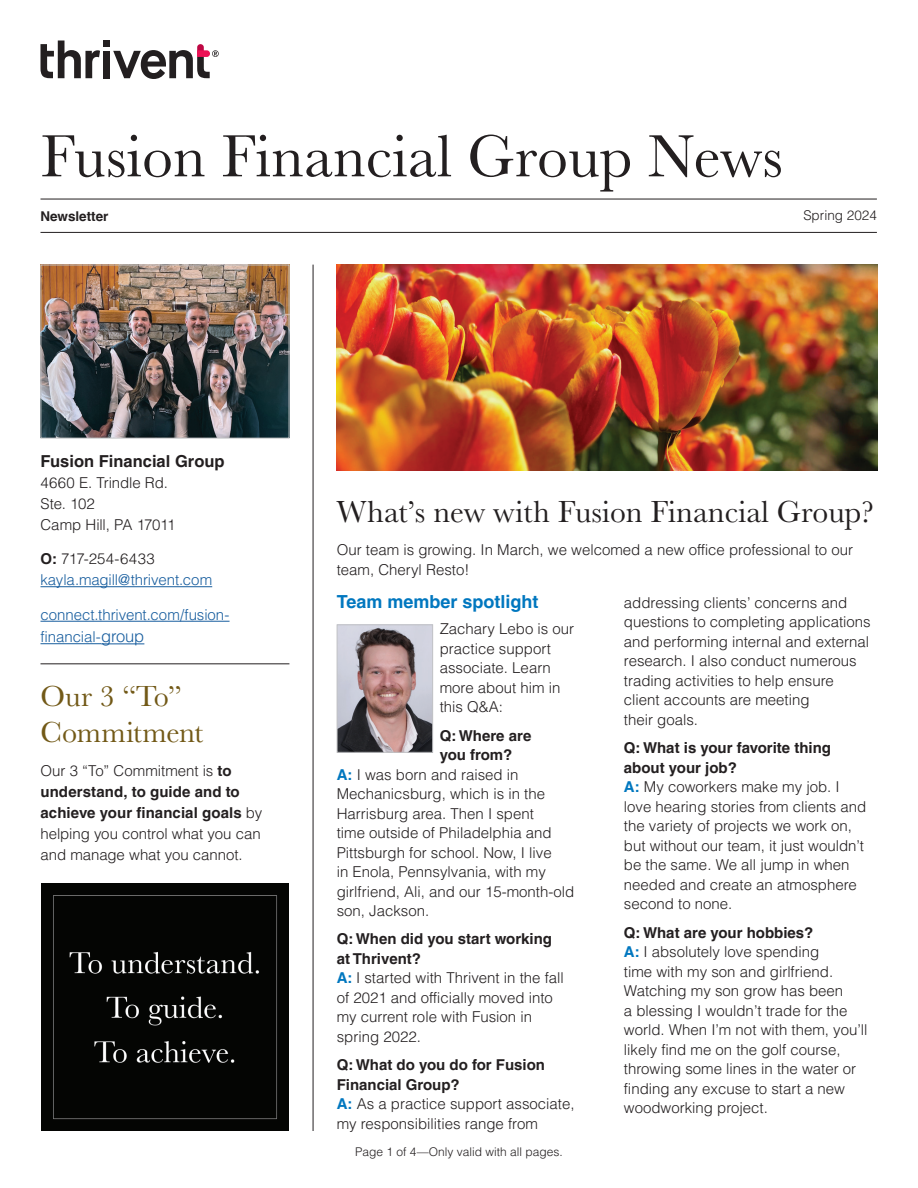
<style>
.page{position:relative;width:918px;height:1188px;background:#fff}
.page>*{position:absolute;margin:0;border:0;box-sizing:border-box;transform-origin:0 0}
.t1{font:61.35px "Baskerville URW";color:#231f20}
.t2{font:31.5px "Baskerville URW";color:#231f20}
.t3{font:30px/36px "Baskerville URW";letter-spacing:-.005em;color:#725917}
.t4{font:700 18px "Helvetica LT Pro";color:#0077bf}
.t5{font:700 16.5px "Helvetica LT Pro";color:#231f20}
.t6{font:300 15px/19.5px "Helvetica LT Pro";color:#231f20}
.t7{font:300 15px/21px "Helvetica LT Pro";letter-spacing:-.005em;color:#175d9e}
.t8{font:700 15px "Helvetica LT Pro";color:#231f20}
.t9{font:700 13.5px "Helvetica LT Pro";color:#231f20}
.t10{font:300 13.5px "Helvetica LT Pro";color:#231f20}
.t11{font:300 12px "Helvetica LT Pro";color:#231f20}
.s1{font-weight:700;color:#231f20}
.s2{color:#231f20}
.s3{font-size:16.5px}
.s4{font-weight:700}
.s5{font-weight:700;color:#0077bf}
</style>
<div class="page">
<hr style="left:40px;top:199px;width:837px;height:1px;background:#231f20">
<hr style="left:40px;top:232px;width:837px;height:1px;background:#231f20">
<svg style="left:41px;top:41px;width:59px;height:37px"></svg>
<div style="left:103px;top:51px;width:7px;height:27px;background:#231f20"></div>
<div style="left:103px;top:40px;width:7px;height:7px;background:#231f20"></div>
<svg style="left:113px;top:44px;width:106px;height:35px"></svg>
<img style="left:337px;top:265px;width:541px;height:206px">
<img style="left:339px;top:626px;width:92px;height:125px">
<div style="left:337px;top:624px;width:96px;height:129px;border:1px solid #c2c3c6"></div>
<hr style="left:313px;top:265px;width:1px;height:866px;background:#231f20">
<img style="left:42px;top:267px;width:245px;height:169px">
<div style="left:40px;top:265px;width:249px;height:173px;border:1px solid #c2c3c6"></div>
<hr style="left:40px;top:664px;width:249px;height:1px;background:#231f20">
<hr style="left:40px;top:586px;width:172px;height:1px;background:#175d9e">
<hr style="left:40px;top:621px;width:190px;height:1px;background:#175d9e">
<hr style="left:40px;top:643px;width:61px;height:1px;background:#175d9e">
<hr style="left:101px;top:643px;width:43px;height:1px;background:#175d9e">
<div style="left:41px;top:883px;width:248px;height:248px;background:#040503"></div>
<h1 class="t1" style="left:40px;top:114px;width:744px">Fusion Financial Group News</h1>
<p class="t9" style="left:40px;top:208px;width:70px">Newsletter</p>
<p class="t10" style="left:803px;top:207px;width:75px">Spring 2024</p>
<p class="t5" style="left:40px;top:451px;width:186px">Fusion Financial Group</p>
<p class="t6" style="left:40px;top:472px;width:137px;line-height:21px">4660 E. Trindle Rd.<br>Ste. 102<br>Camp Hill, PA 17011</p>
<p class="t7" style="left:40px;top:548px;width:173px"><span class="s1">O:</span> <span class="s2">717-254-6433 </span>kayla.magill@thrivent.com</p>
<p class="t7" style="left:40px;top:603px;width:191px;line-height:22.5px">connect.thrivent.com/fusion&shy;financial-<span class="s3">group</span></p>
<h3 class="t3" style="left:40px;top:677px;width:164px">Our 3 “To”<br>Commitment</h3>
<p class="t6" style="left:40px;top:760px;width:223px;line-height:21px">Our 3 “To” Commitment is <span class="s4">to understand, to guide and to achieve your financial goals</span> by helping you control what you can and manage what you cannot.</p>
<h2 class="t2" style="left:337px;top:490px;width:539px">What’s new with Fusion Financial Group?</h2>
<p class="t6" style="left:337px;top:540px;width:518px">Our team is growing. In March, we welcomed a new office professional to our team, Cheryl Resto!</p>
<p class="t4" style="left:337px;top:591px;width:203px">Team member spotlight</p>
<p class="t6" style="left:440px;top:619px;width:136px">Zachary Lebo is our practice support associate. Learn more about him in this Q&amp;A:</p>
<p class="t8" style="left:440px;top:726px;width:93px">Q: Where are</p>
<p class="t8" style="left:440px;top:746px;width:74px">you from?</p>
<p class="t6" style="left:337px;top:764px;width:183px"><span class="s5">A:</span> I was born and raised in</p>
<p class="t6" style="left:337px;top:784px;width:210px">Mechanicsburg, which is in the</p>
<p class="t6" style="left:337px;top:803px;width:199px">Harrisburg area. Then I spent</p>
<p class="t6" style="left:337px;top:823px;width:217px">time outside of Philadelphia and</p>
<p class="t6" style="left:337px;top:842px;width:217px">Pittsburgh for school. Now, I live</p>
<p class="t6" style="left:337px;top:862px;width:211px">in Enola, Pennsylvania, with my</p>
<p class="t6" style="left:337px;top:881px;width:239px">girlfriend, Ali, and our 15-month-old</p>
<p class="t6" style="left:337px;top:901px;width:94px">son, Jackson.</p>
<p class="t6" style="left:337px;top:929px;width:229px"><span class="s4">Q: When did you start working at Thrivent?<br></span><span class="s5">A:</span> I started with Thrivent in the fall of 2021 and officially moved into my current role with Fusion in spring 2022.</p>
<p class="t6" style="left:337px;top:1055px;width:239px"><span class="s4">Q: What do you do for Fusion<br>Financial Group?<br></span><span class="s5">A:</span> As a practice support associate, my responsibilities range from</p>
<p class="t6" style="left:624px;top:593px;width:248px">addressing clients’ concerns and questions to completing applications and performing internal and external research. I also conduct numerous trading activities to help ensure client accounts are meeting<br>their goals.</p>
<p class="t6" style="left:624px;top:738px;width:244px"><span class="s4">Q: What is your favorite thing about your job?<br></span><span class="s5">A:</span> My coworkers make my job. I love hearing stories from clients and the variety of projects we work on, but without our team, it just wouldn’t be the same. We all jump in when needed and create an atmosphere second to none.</p>
<p class="t6" style="left:624px;top:923px;width:245px"><span class="s4">Q: What are your hobbies?<br></span><span class="s5">A:</span> I absolutely love spending<br>time with my son and girlfriend.<br>Watching my son grow has been<br>a blessing I wouldn’t trade for the world. When I’m not with them, you’ll likely find me on the golf course, throwing some lines in the water or finding any excuse to start a new woodworking project.</p>
<p class="t11" style="left:355px;top:1144px;width:209px">Page 1 of 4—Only valid with all pages.</p>
</div>
